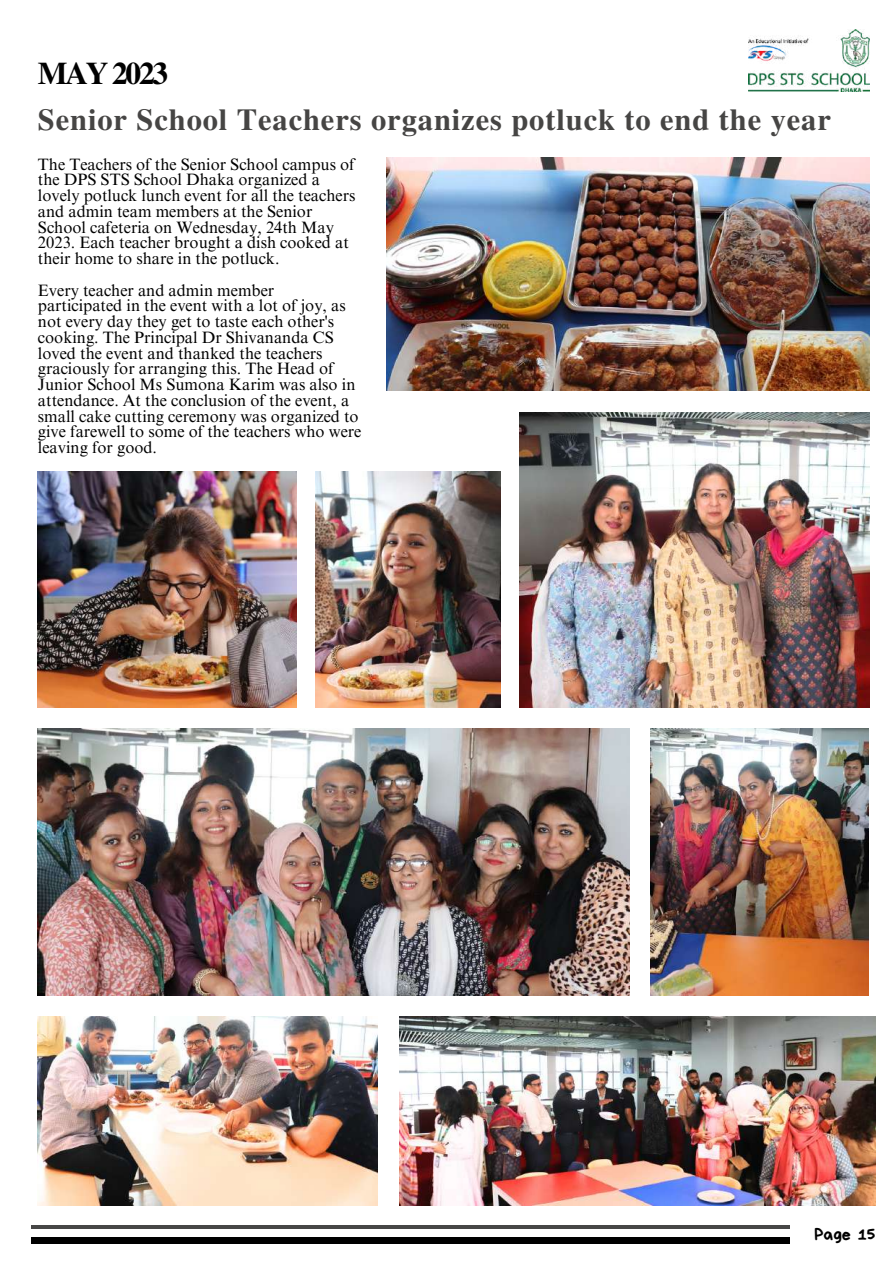
<style>
.page{position:relative;width:893px;height:1264px;background:#fff}
.page>*{position:absolute;margin:0;border:0;box-sizing:border-box;transform-origin:0 0}
.t1{font:700 31.5px "Te X Gyre Termes";letter-spacing:-.07em;color:#000}
.t2{font:700 30.45px "Te X Gyre Termes";letter-spacing:.03em;color:#464544}
.t3{font:18px "Bryndan Write";color:#000}
.t4{font:16.5px/15.8px "Times NRMT Pro";color:#000}
</style>
<div class="page">
<img style="left:748px;top:29px;width:121px;height:62px">
<img style="left:386px;top:158px;width:482px;height:233px">
<img style="left:519px;top:412px;width:349px;height:295px">
<img style="left:315px;top:471px;width:185px;height:236px">
<img style="left:38px;top:471px;width:258px;height:236px">
<img style="left:38px;top:728px;width:591px;height:267px">
<img style="left:38px;top:1016px;width:339px;height:189px">
<div style="left:32px;top:1237px;width:757px;height:7px;background:#000"></div>
<hr style="left:32px;top:1225px;width:757px;height:3px;background:#474746">
<img style="left:399px;top:1016px;width:475px;height:189px">
<img style="left:650px;top:728px;width:218px;height:267px">
<h1 class="t1" style="left:38px;top:49px;width:132px">MAY 2023</h1>
<h2 class="t2" style="left:38px;top:96px;width:794px">Senior School Teachers organizes potluck to end the year</h2>
<p class="t4" style="left:38px;top:158px;width:319px">The Teachers of the Senior School campus of the DPS STS School Dhaka organized a lovely potluck lunch event for all the teachers and admin team members at the Senior School cafeteria on Wednesday, 24th May 2023. Each teacher brought a dish cooked at their home to share in the potluck.</p>
<p class="t4" style="left:38px;top:284px;width:325px">Every teacher and admin member participated in the event with a lot of joy, as not every day they get to taste each other's cooking. The Principal Dr Shivananda CS loved the event and thanked the teachers graciously for arranging this. The Head of Junior School Ms Sumona Karim was also in attendance. At the conclusion of the event, a small cake cutting ceremony was organized to give farewell to some of the teachers who were leaving for good.</p>
<p class="t3" style="left:814px;top:1225px;width:62px">Page 15</p>
</div>
